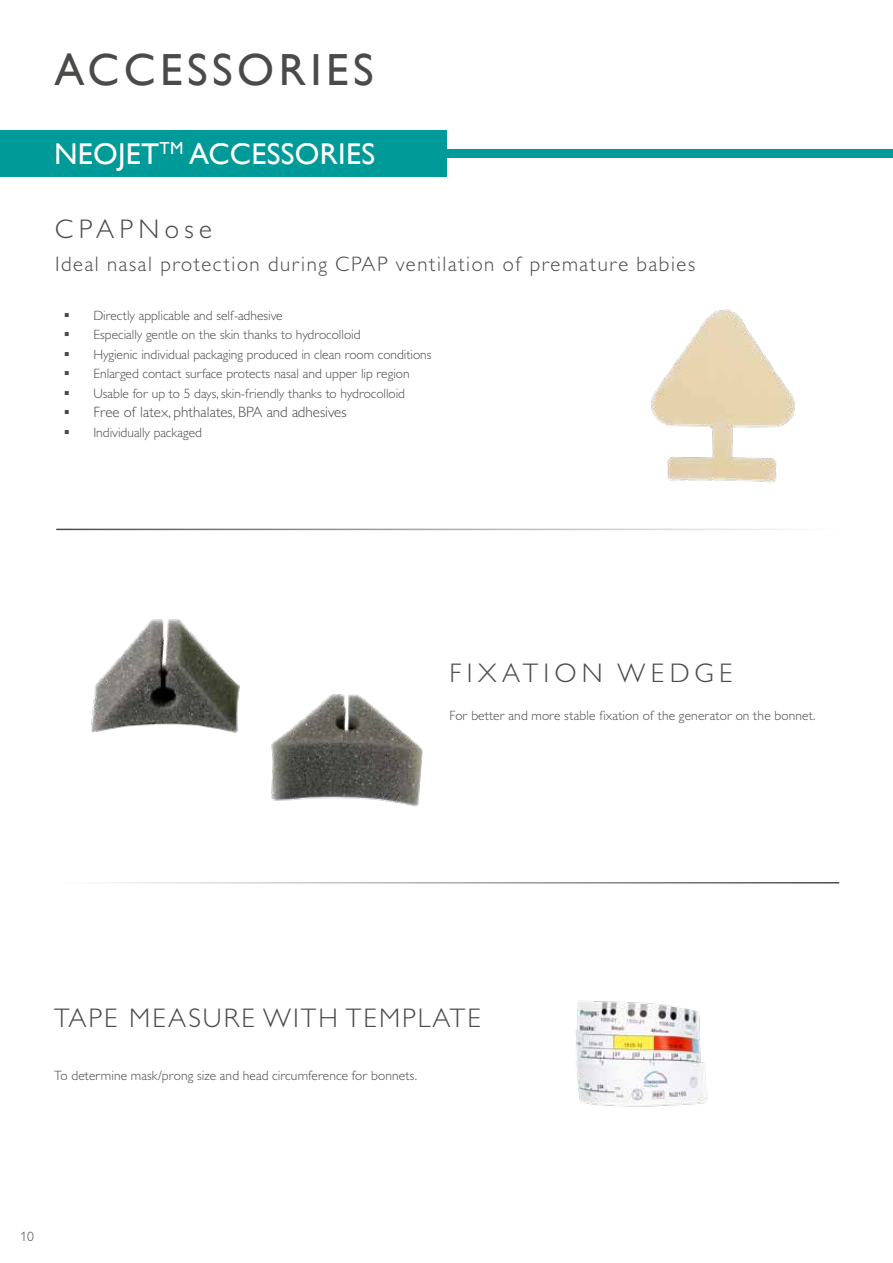
<style>
.page{position:relative;width:893px;height:1263px;background:#fff}
.page>*{position:absolute;margin:0;border:0;box-sizing:border-box;transform-origin:0 0}
.t1{font:45px "Gill Sans";letter-spacing:.1em;color:#4a4a49}
.t2{font:30px "Gill Sans";letter-spacing:.01em;color:#fff}
.t3{font:300 27px "Gill Sans MT Pro";letter-spacing:.085em;color:#4a4a49}
.t4{font:300 27px "Gill Sans MT Pro";letter-spacing:.2em;color:#4a4a49}
.t5{font:300 21px "Gill Sans MT Pro";letter-spacing:.075em;color:#4a4a49}
.t6{font:300 15px "Gill Sans MT Pro";color:#4a4a49}
.t7{font:300 13.5px/19.5px "Gill Sans MT Pro";color:#4a4a49}
</style>
<div class="page">
<div style="left:446px;top:149px;width:447px;height:9px;background:#009a98"></div>
<div style="left:0;top:130px;width:446px;height:47px;background:#009a98"></div>
<img style="left:606px;top:309px;width:189px;height:221px">
<img style="left:91px;top:619px;width:149px;height:114px">
<img style="left:271px;top:694px;width:152px;height:112px">
<img style="left:575px;top:1000px;width:132px;height:107px">
<h1 class="t1" style="left:55px;top:44px;width:321px">ACCESSORIES</h1>
<h2 class="t2" style="left:54px;top:136px;width:323px">NEOJET<sup>TM</sup> ACCESSORIES</h2>
<h3 class="t4" style="left:55px;top:212px;width:158px">CPAPNose</h3>
<h3 class="t5" style="left:55px;top:252px;width:642px">Ideal nasal protection during CPAP ventilation of premature babies</h3>
<p class="t7" style="left:93px;top:305px;width:340px">Directly applicable and self-adhesive<br>Especially gentle on the skin thanks to hydrocolloid<br>Hygienic individual packaging produced in clean room conditions Enlarged contact surface protects nasal and upper lip region Usable for up to 5 days, skin-friendly thanks to hydrocolloid</p>
<p class="t6" style="left:93px;top:403px;width:255px">Free of latex, phthalates, BPA and adhesives</p>
<p class="t7" style="left:93px;top:422px;width:110px">Individually packaged</p>
<h3 class="t4" style="left:449px;top:656px;width:285px">FIXATION WEDGE</h3>
<p class="t7" style="left:449px;top:705px;width:368px">For better and more stable fixation of the generator on the bonnet.</p>
<h3 class="t3" style="left:54px;top:1002px;width:428px">TAPE MEASURE WITH TEMPLATE</h3>
<p class="t7" style="left:54px;top:1065px;width:364px">To determine mask/prong size and head circumference for bonnets.</p>
<p class="t7" style="left:20px;top:1226px;width:15px">10</p>
</div>
